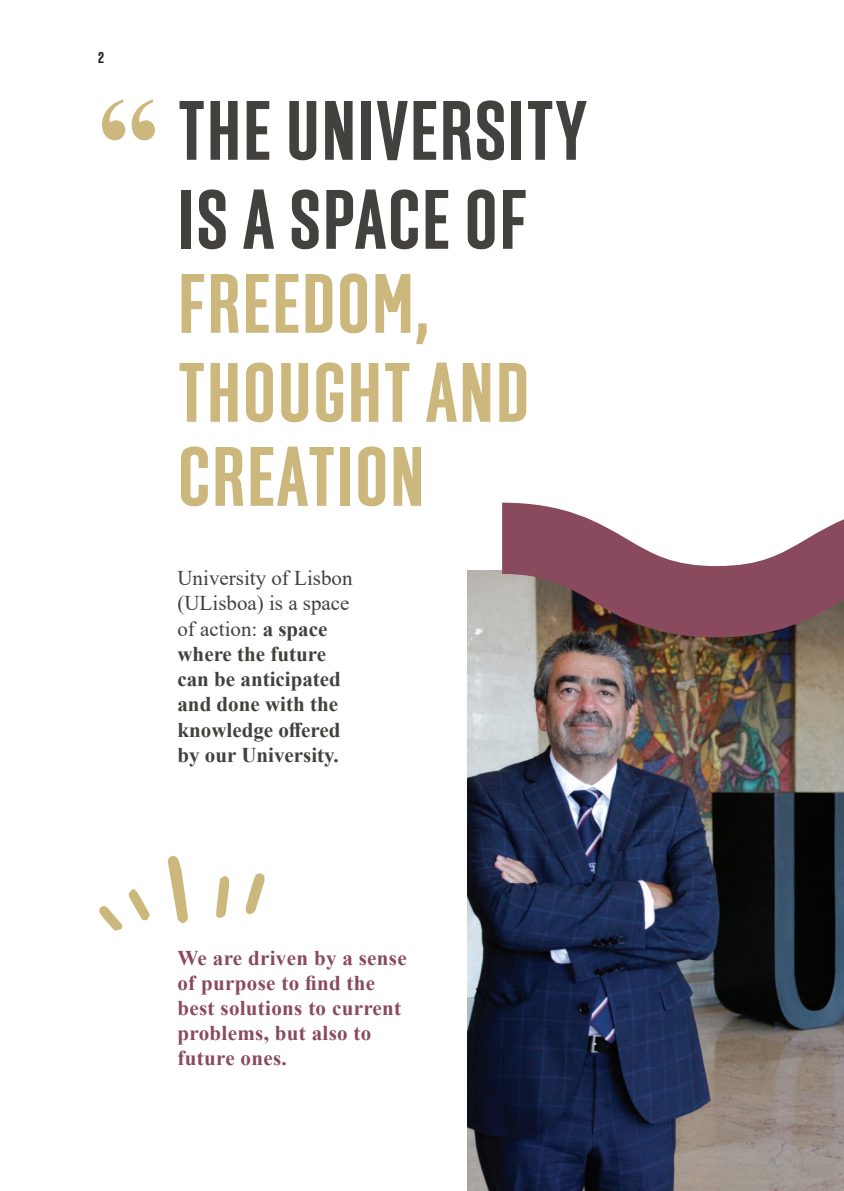
<style>
.page{position:relative;width:844px;height:1191px;background:#fff}
.page>*{position:absolute;margin:0;border:0;box-sizing:border-box;transform-origin:0 0}
.t1{font:700 84px/86.5px "Solido Compressed";letter-spacing:.025em;color:#ccb87d}
.t2{font:700 84px/88.9px "Solido Compressed";letter-spacing:.025em;color:#42413e;text-align:center}
.t3{font:700 21px/25.2px "Times New Roman";color:#42413e}
.t4{font:700 21px/25.2px "Times New Roman";letter-spacing:.015em;color:#8a4a5e}
.t5{font:700 15.75px "Solido Compressed";color:#231f20}
.s1{font-family:"Times New Roman";font-size:126px;color:#ccb87d}
.s2{font-weight:400}
</style>
<div class="page">
<img style="left:468px;top:570px;width:375px;height:621px">
<svg style="left:168px;top:856px;width:20px;height:67px"></svg>
<svg style="left:245px;top:873px;width:19px;height:41px"></svg>
<svg style="left:216px;top:876px;width:13px;height:42px"></svg>
<svg style="left:99px;top:888px;width:51px;height:42px"></svg>
<svg style="left:502px;top:502px;width:341px;height:135px;fill:#8a4a5e"></svg>
<p class="t5" style="left:98px;top:49px;width:8px">2</p>
<h1 class="t2" style="left:97px;top:91px;width:491px"><span class="s1">“</span> THE UNIVERSITY<br>IS A SPACE OF</h1>
<h1 class="t1" style="left:178px;top:265px;width:352px">FREEDOM,<br>THOUGHT AND<br>CREATION</h1>
<p class="t3" style="left:177px;top:565px;width:176px"><span class="s2">University of Lisbon (ULisboa) is a space of action:</span> a space where the future can be anticipated and done with the knowledge offered by our University.</p>
<p class="t4" style="left:177px;top:944px;width:231px">We are driven by a sense of purpose to find the best solutions to current problems, but also to future ones.</p>
</div>
